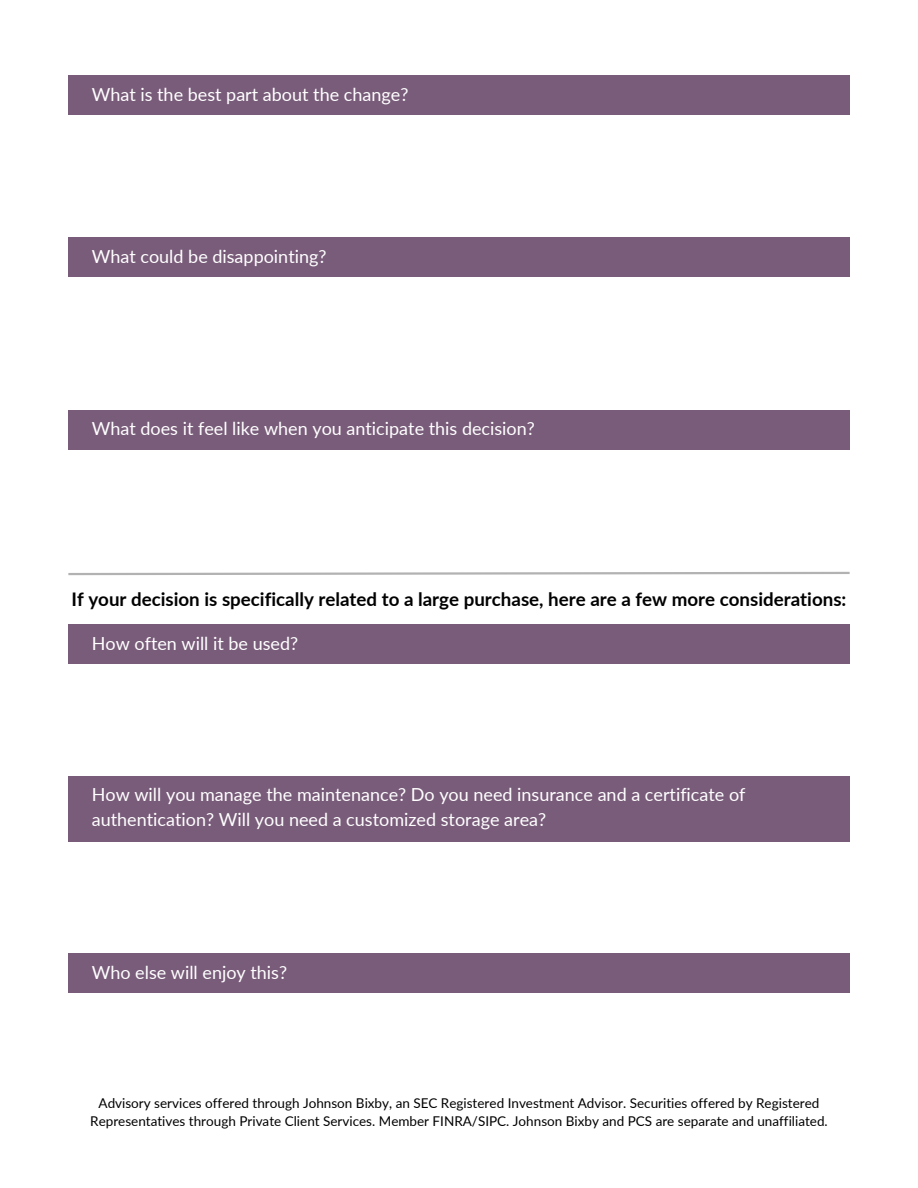
<style>
.page{position:relative;width:918px;height:1188px;background:#fff}
.page>*{position:absolute;margin:0;border:0;box-sizing:border-box;transform-origin:0 0}
.t1{font:700 18.75px "Lato";color:#000}
.t2{font:18px/24.8px "Lato";color:#fff}
.t3{font:13.5px/18px "Lato";color:#000;text-align:center}
</style>
<div class="page">
<div style="left:68px;top:75px;width:782px;height:40px;background:#795c7a"></div>
<div style="left:68px;top:238px;width:782px;height:39px;background:#795c7a"></div>
<div style="left:68px;top:410px;width:782px;height:39px;background:#795c7a"></div>
<div style="left:68px;top:624px;width:782px;height:40px;background:#795c7a"></div>
<div style="left:68px;top:776px;width:782px;height:65px;background:#795c7a"></div>
<div style="left:68px;top:954px;width:782px;height:39px;background:#795c7a"></div>
<svg style="left:68px;top:571px;width:782px;height:5px"></svg>
<h2 class="t2" style="left:92px;top:81px;width:318px">What is the best part about the change?</h2>
<h2 class="t2" style="left:92px;top:244px;width:236px">What could be disappointing?</h2>
<h2 class="t2" style="left:92px;top:416px;width:445px">What does it feel like when you anticipate this decision?</h2>
<h2 class="t1" style="left:72px;top:588px;width:776px">If your decision is specifically related to a large purchase, here are a few more considerations:</h2>
<p class="t2" style="left:92px;top:630px;width:208px">How often will it be used?</p>
<h1 class="t2" style="left:92px;top:782px;width:655px">How will you manage the maintenance? Do you need insurance and a certificate of authentication? Will you need a customized storage area?</h1>
<h2 class="t2" style="left:92px;top:960px;width:197px">Who else will enjoy this?</h2>
<h2 class="t3" style="left:90px;top:1094px;width:739px">Advisory services offered through Johnson Bixby, an SEC Registered Investment Advisor. Securities offered by Registered<br>Representatives through Private Client Services. Member FINRA/SIPC. Johnson Bixby and PCS are separate and unaffiliated.</h2>
</div>
